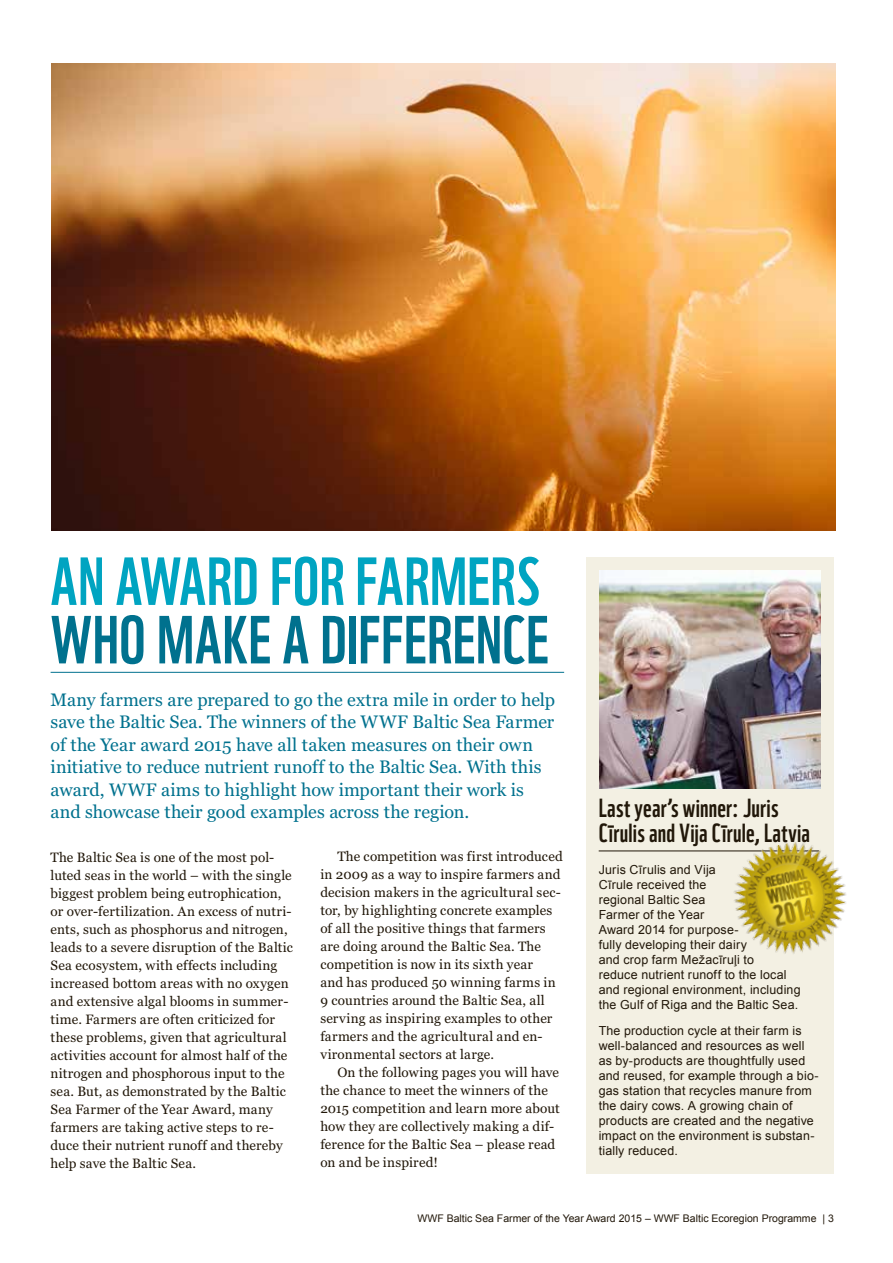
<style>
.page{position:relative;width:893px;height:1263px;background:#fff}
.page>*{position:absolute;margin:0;border:0;box-sizing:border-box;transform-origin:0 0}
.t1{font:66px "WWF";letter-spacing:.005em;color:#00718e}
.t2{font:66px "WWF";letter-spacing:.005em;color:#00a4c1}
.t3{font:25.5px/25.5px "WWF";letter-spacing:.01em;color:#211709}
.t4{font:18px/22.5px "Georgia";color:#00718e}
.t5{font:13.5px/18px "Georgia";letter-spacing:.015em;color:#211709}
.t6{font:12.45px/15px "Arial";letter-spacing:.015em;color:#211709}
.t7{font:10.5px "Arial";color:#211709}
</style>
<div class="page">
<img style="left:51px;top:64px;width:784px;height:466px">
<hr style="left:51px;top:672px;width:513px;height:1px;background:#00718e">
<div style="left:586px;top:557px;width:247px;height:617px;background:#f3f0e3"></div>
<hr style="left:599px;top:850px;width:220px;height:1px;background:#211709">
<img style="left:600px;top:570px;width:221px;height:218px">
<img style="left:722px;top:832px;width:124px;height:135px">
<h1 class="t2" style="left:51px;top:530px;width:491px">AN AWARD FOR FARMERS</h1>
<h1 class="t1" style="left:51px;top:588px;width:500px">WHO MAKE A DIFFERENCE</h1>
<p class="t4" style="left:51px;top:689px;width:506px">Many farmers are prepared to go the extra mile in order to help save the Baltic Sea. The winners of the WWF Baltic Sea Farmer of the Year award 2015 have all taken measures on their own initiative to reduce nutrient runoff to the Baltic Sea. With this award, WWF aims to highlight how important their work is and showcase their good examples across the region.</p>
<p class="t5" style="left:51px;top:848px;width:244px">The Baltic Sea is one of the most pol&shy;luted seas in the world – with the single biggest problem being eutrophication, or over-fertilization. An excess of nutri&shy;ents, such as phosphorus and nitrogen, leads to a severe disruption of the Baltic Sea ecosystem, with effects including increased bottom areas with no oxygen and extensive algal blooms in summer&shy;time. Farmers are often criticized for these problems, given that agricultural activities account for almost half of the nitrogen and phosphorous input to the sea. But, as demonstrated by the Baltic Sea Farmer of the Year Award, many farmers are taking active steps to re&shy;duce their nutrient runoff and thereby help save the Baltic Sea.</p>
<p class="t5" style="left:320px;top:848px;width:244px;text-indent:17px">The competition was first introduced in 2009 as a way to inspire farmers and decision makers in the agricultural sec&shy;tor, by highlighting concrete examples of all the positive things that farmers are doing around the Baltic Sea. The competition is now in its sixth year<br>and has produced 50 winning farms in 9 countries around the Baltic Sea, all serving as inspiring examples to other farmers and the agricultural and en&shy;vironmental sectors at large.</p>
<p class="t5" style="left:320px;top:1064px;width:241px;text-indent:17px">On the following pages you will have the chance to meet the winners of the 2015 competition and learn more about how they are collectively making a dif&shy;ference for the Baltic Sea – please read on and be inspired!</p>
<h2 class="t3" style="left:599px;top:792px;width:213px">Last year’s winner: Juris<br>Cīrulis and Vija Cīrule, Latvia</h2>
<p class="t6" style="left:599px;top:862px;width:203px">Juris Cīrulis and Vija<br>Cīrule received the<br>regional Baltic Sea<br>Farmer of the Year<br>Award 2014 for purpose-<br>fully developing their dairy<br>and crop farm Mežacīruļi to<br>reduce nutrient runoff to the local and regional environment, including the Gulf of Riga and the Baltic Sea.</p>
<p class="t6" style="left:599px;top:1023px;width:221px">The production cycle at their farm is well-balanced and resources as well as by-products are thoughtfully used and reused, for example through a bio&shy;gas station that recycles manure from the dairy cows. A growing chain of products are created and the negative impact on the environment is substan&shy;tially reduced.</p>
<p class="t7" style="left:418px;top:1211px;width:418px">WWF Baltic Sea Farmer of the Year Award 2015 – WWF Baltic Ecoregion Programme | 3</p>
</div>
